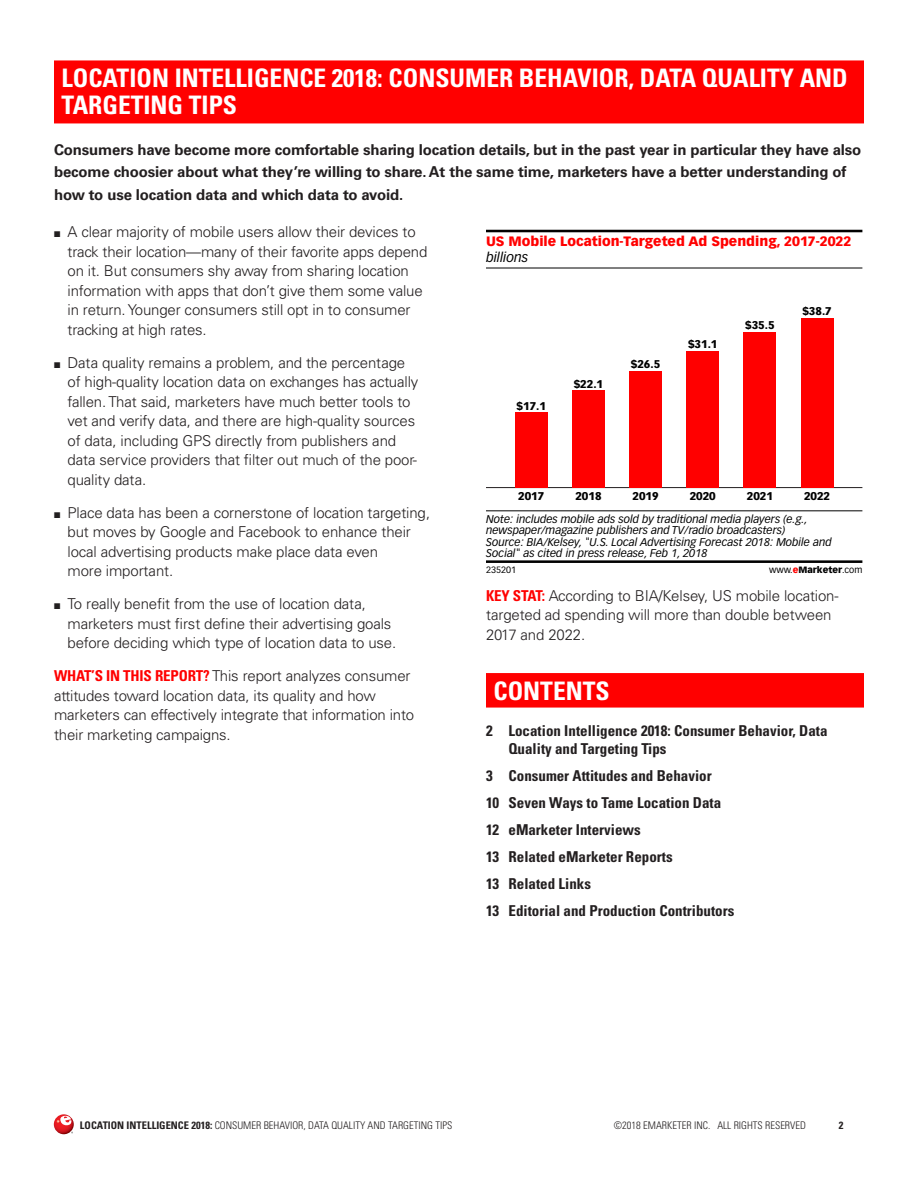
<style>
.page{position:relative;width:918px;height:1188px;background:#fff}
.page>*{position:absolute;margin:0;border:0;box-sizing:border-box;transform-origin:0 0}
.Heading_1_2-line_Exe{font:700 condensed 25.5px/27px "Univers LT Std";color:#fff}
.Heading_1_TOC_Only{font:700 condensed 25.5px "Univers LT Std";color:#fff}
.Normal_Text{font:300 15px/19.5px "Univers LT Std";letter-spacing:-.01em;color:#231f20}
.First_Paragraph_Exec{font:700 15px/22.5px "Univers LT Std";letter-spacing:-.01em;color:#231f20}
.t1{font:700 condensed 15px/18px "Univers LT Std";color:#231f20}
.t2{font:900 13.35px "Vectora LT Std";color:#f00}
.t3{font:italic 13.35px "Vectora LT Std";color:#000}
.t4{font:italic 11.1px/11.6px "Vectora LT Std";color:#000}
.t5{font:900 11.1px "Vectora LT Std";color:#000}
.t6{font:300 condensed 10.5px "Univers LT Std";color:#231f20}
.t7{font:700 condensed 10.5px "Univers LT Std";color:#231f20}
.t8{font:9px "Vectora LT Std";color:#000}
.s1{font-weight:700;font-stretch:condensed;color:#f00}
.s2{font-weight:900;color:#f00}
.s3{font-weight:900}
.s4{font-weight:700}
</style>
<div class="page">
<svg style="left:54px;top:1114px;width:20px;height:20px"></svg>
<svg style="left:56px;top:1116px;width:15px;height:9px"></svg>
<div style="left:54px;top:60px;width:810px;height:63px;background:#f00"></div>
<hr style="left:486px;top:487px;width:376px;height:1px;background:#231f20">
<div style="left:801px;top:318px;width:32px;height:170px;background:#f00"></div>
<div style="left:744px;top:332px;width:32px;height:156px;background:#f00"></div>
<div style="left:687px;top:351px;width:32px;height:137px;background:#f00"></div>
<div style="left:629px;top:371px;width:33px;height:117px;background:#f00"></div>
<div style="left:572px;top:391px;width:33px;height:97px;background:#f00"></div>
<div style="left:515px;top:412px;width:33px;height:76px;background:#f00"></div>
<hr style="left:486px;top:230px;width:376px;height:2px;background:#000">
<hr style="left:486px;top:268px;width:376px;height:1px;background:#000">
<hr style="left:486px;top:510px;width:376px;height:1px;background:#000">
<hr style="left:486px;top:560px;width:376px;height:3px;background:#000">
<div style="left:486px;top:673px;width:378px;height:35px;background:#f00"></div>
<p class="Heading_1_2-line_Exe" style="left:62px;top:65px;width:788px">LOCATION INTELLIGENCE 2018: CONSUMER BEHAVIOR, DATA QUALITY AND<br>TARGETING TIPS</p>
<p class="First_Paragraph_Exec" style="left:54px;top:139px;width:809px">Consumers have become more comfortable sharing location details, but in the past year in particular they have also become choosier about what they’re willing to share. At the same time, marketers have a better understanding of how to use location data and which data to avoid.</p>
<p class="Normal_Text" style="left:68px;top:222px;width:362px;text-indent:-14px">■ A clear majority of mobile users allow their devices to track their location—many of their favorite apps depend on it. But consumers shy away from sharing location information with apps that don’t give them some value in return. Younger consumers still opt in to consumer tracking at high rates.</p>
<p class="Normal_Text" style="left:68px;top:353px;width:352px;text-indent:-14px">■ Data quality remains a problem, and the percentage of high-quality location data on exchanges has actually fallen. That said, marketers have much better tools to vet and verify data, and there are high-quality sources of data, including GPS directly from publishers and data service providers that filter out much of the poor&shy;quality data.</p>
<p class="Normal_Text" style="left:68px;top:503px;width:364px;text-indent:-14px">■ Place data has been a cornerstone of location targeting, but moves by Google and Facebook to enhance their local advertising products make place data even<br>more important.</p>
<p class="Normal_Text" style="left:68px;top:594px;width:330px;text-indent:-14px">■ To really benefit from the use of location data, marketers must first define their advertising goals before deciding which type of location data to use.</p>
<p class="Normal_Text" style="left:54px;top:666px;width:362px"><span class="s1">WHAT’S IN THIS REPORT?</span> This report analyzes consumer attitudes toward location data, its quality and how marketers can effectively integrate that information into their marketing campaigns.</p>
<p class="t2" style="left:486px;top:233px;width:367px">US Mobile Location-Targeted Ad Spending, 2017-2022</p>
<p class="t3" style="left:486px;top:250px;width:44px">billions</p>
<p class="t5" style="left:802px;top:304px;width:31px">$38.7</p>
<p class="t5" style="left:745px;top:318px;width:31px">$35.5</p>
<p class="t5" style="left:688px;top:337px;width:31px">$31.1</p>
<p class="t5" style="left:631px;top:358px;width:31px">$26.5</p>
<p class="t5" style="left:574px;top:377px;width:31px">$22.1</p>
<p class="t5" style="left:517px;top:399px;width:31px">$17.1</p>
<p class="t5" style="left:518px;top:490px;width:28px">2017</p>
<p class="t5" style="left:575px;top:490px;width:28px">2018</p>
<p class="t5" style="left:633px;top:490px;width:28px">2019</p>
<p class="t5" style="left:690px;top:490px;width:28px">2020</p>
<p class="t5" style="left:747px;top:490px;width:28px">2021</p>
<p class="t5" style="left:804px;top:490px;width:28px">2022</p>
<p class="t4" style="left:486px;top:513px;width:347px">Note: includes mobile ads sold by traditional media players (e.g., newspaper/magazine publishers and TV/radio broadcasters)<br>Source: BIA/Kelsey, "U.S. Local Advertising Forecast 2018: Mobile and Social" as cited in press release, Feb 1, 2018</p>
<p class="t8" style="left:486px;top:564px;width:32px">235201</p>
<p class="t8" style="left:769px;top:564px;width:95px">www.<span class="s2">e</span><span class="s3">Marketer</span>.com</p>
<p class="Normal_Text" style="left:486px;top:586px;width:354px"><span class="s1">KEY STAT:</span> According to BIA/Kelsey, US mobile location&shy;targeted ad spending will more than double between<br>2017 and 2022.</p>
<p class="Heading_1_TOC_Only" style="left:494px;top:675px;width:118px">CONTENTS</p>
<p class="t1" style="left:508px;top:722px;width:321px;text-indent:-22px">2 Location Intelligence 2018: Consumer Behavior, Data<br>Quality and Targeting Tips</p>
<p class="t1" style="left:486px;top:767px;width:227px">3 Consumer Attitudes and Behavior</p>
<p class="t1" style="left:486px;top:794px;width:237px">10 Seven Ways to Tame Location Data</p>
<p class="t1" style="left:486px;top:821px;width:156px">12 eMarketer Interviews</p>
<p class="t1" style="left:486px;top:848px;width:188px">13 Related eMarketer Reports</p>
<p class="t1" style="left:486px;top:875px;width:106px">13 Related Links</p>
<p class="t1" style="left:486px;top:902px;width:250px">13 Editorial and Production Contributors</p>
<p class="t6" style="left:80px;top:1119px;width:374px"><span class="s4">LOCATION INTELLIGENCE 2018:</span> CONSUMER BEHAVIOR, DATA QUALITY AND TARGETING TIPS</p>
<p class="t6" style="left:614px;top:1119px;width:194px">©2018 EMARKETER INC. ALL RIGHTS RESERVED</p>
<p class="t7" style="left:839px;top:1119px;width:6px">2</p>
</div>
